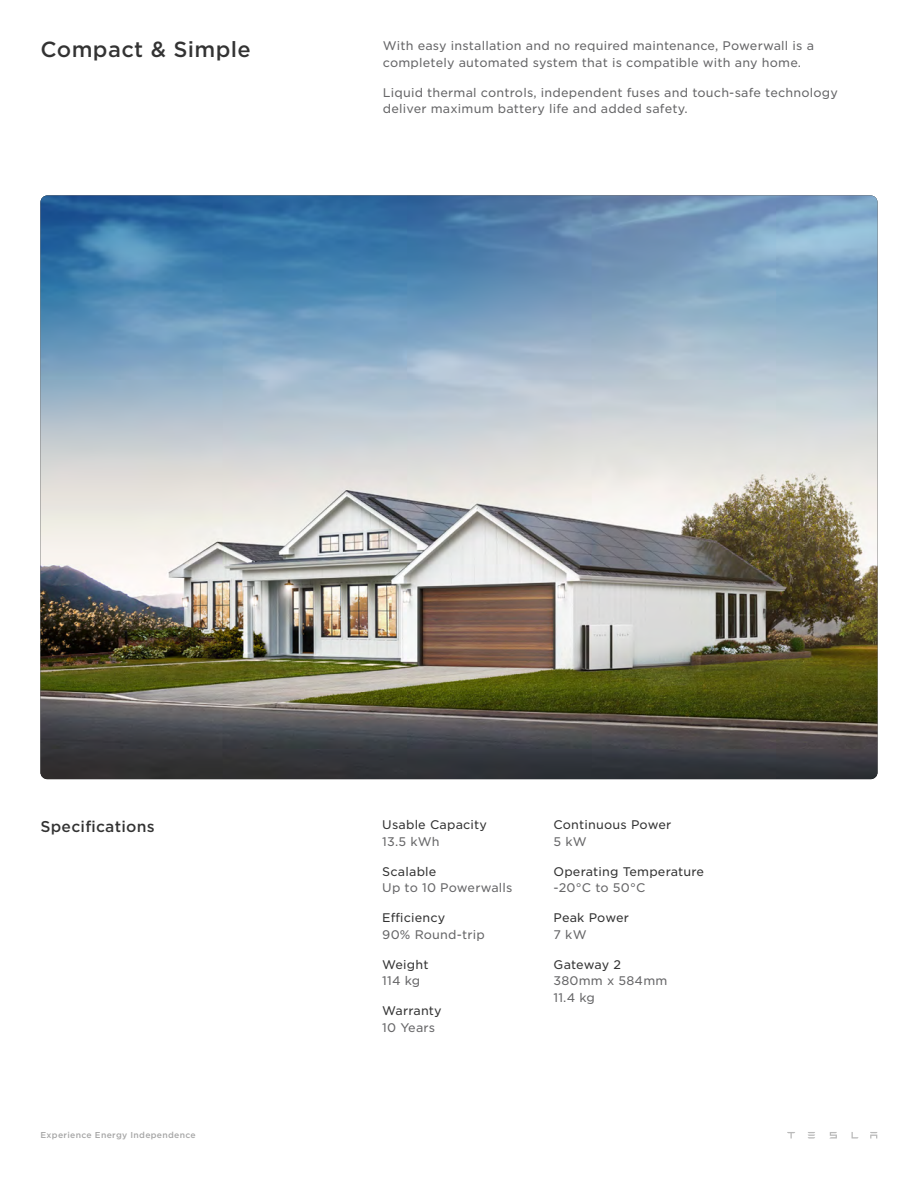
<style>
.page{position:relative;width:918px;height:1188px;background:#fff}
.page>*{position:absolute;margin:0;border:0;box-sizing:border-box;transform-origin:0 0}
.t1{font:500 21px "Gotham S Sm";letter-spacing:.015em;color:#333}
.t2{font:500 15px "Gotham S Sm";letter-spacing:.015em;color:#333}
.t3{font:12px/16.5px "Gotham S Sm";letter-spacing:.015em;color:#666668}
.t4{font:12px "Gotham S Sm";letter-spacing:.015em;color:#333}
.t5{font:12px "Gotham S Sm";letter-spacing:-.005em;color:#333}
.t6{font:500 8.25px "Gotham S Sm";letter-spacing:.035em;color:#a4a4a4}
</style>
<div class="page">
<svg style="left:787px;top:1132px;width:8px;height:6px"></svg>
<svg style="left:852px;top:1132px;width:6px;height:7px"></svg>
<svg style="left:829px;top:1132px;width:8px;height:7px"></svg>
<svg style="left:870px;top:1132px;width:7px;height:7px"></svg>
<svg style="left:808px;top:1132px;width:7px;height:7px"></svg>
<img style="left:40px;top:195px;width:838px;height:584px">
<h1 class="t1" style="left:40px;top:35px;width:212px">Compact &amp; Simple</h1>
<p class="t3" style="left:383px;top:37px;width:433px">With easy installation and no required maintenance, Powerwall is a completely automated system that is compatible with any home.</p>
<p class="t3" style="left:383px;top:84px;width:457px">Liquid thermal controls, independent fuses and touch-safe technology deliver maximum battery life and added safety.</p>
<p class="t2" style="left:40px;top:816px;width:116px">Specifications</p>
<p class="t6" style="left:40px;top:1129px;width:157px">Experience Energy Independence</p>
<p class="t4" style="left:382px;top:817px;width:106px">Usable Capacity</p>
<p class="t3" style="left:382px;top:833px;width:59px">13.5 kWh</p>
<p class="t4" style="left:382px;top:863px;width:56px">Scalable</p>
<p class="t3" style="left:382px;top:879px;width:132px">Up to 10 Powerwalls</p>
<p class="t4" style="left:382px;top:910px;width:65px">Efficiency</p>
<p class="t3" style="left:382px;top:926px;width:104px">90% Round-trip</p>
<p class="t4" style="left:382px;top:956px;width:48px">Weight</p>
<p class="t3" style="left:382px;top:972px;width:40px">114 kg</p>
<p class="t4" style="left:382px;top:1003px;width:61px">Warranty</p>
<p class="t3" style="left:382px;top:1019px;width:54px">10 Years</p>
<p class="t4" style="left:554px;top:817px;width:119px">Continuous Power</p>
<p class="t3" style="left:554px;top:833px;width:35px">5 kW</p>
<p class="t4" style="left:554px;top:863px;width:152px">Operating Temperature</p>
<p class="t3" style="left:554px;top:879px;width:94px">-20°C to 50°C</p>
<p class="t4" style="left:554px;top:910px;width:77px">Peak Power</p>
<p class="t3" style="left:554px;top:926px;width:35px">7 kW</p>
<p class="t5" style="left:554px;top:956px;width:69px">Gateway 2</p>
<p class="t3" style="left:554px;top:972px;width:115px">380mm x 584mm<br>11.4 kg</p>
</div>
